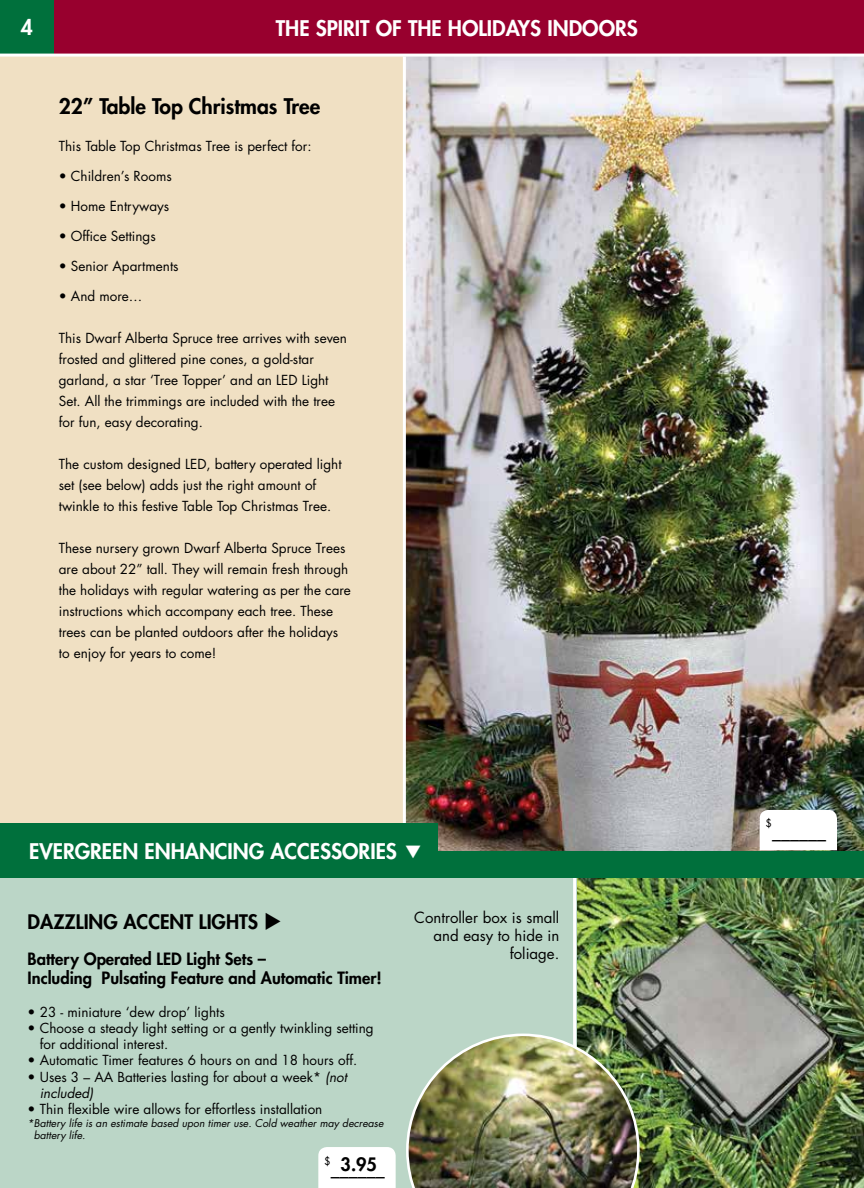
<style>
.page{position:relative;width:864px;height:1188px;background:#fff}
.page>*{position:absolute;margin:0;border:0;box-sizing:border-box;transform-origin:0 0}
.t1{font:800 21px "Futura";color:#fff}
.t2{font:800 21px "Futura";color:#000}
.t3{font:800 19.5px "Futura";color:#000}
.t4{font:18px "Futura";color:#000}
.t5{font:800 18px "Futura";color:#000}
.t6{font:800 16.5px/19.8px "Futura";color:#000}
.t7{font:15px/18px "Futura";color:#000;text-align:right}
.t8{font:13.5px/21px "Futura";color:#000}
.t9{font:italic 10.5px/12.6px "Futura";color:#000}
.t10{font:10.5px "Futura";color:#000}
.s1{font-style:italic}
</style>
<div class="page">
<div style="left:0;top:54px;width:410px;height:779px;background:#f0e0c3"></div>
<img style="left:406px;top:57px;width:458px;height:794px">
<hr style="left:403px;top:57px;width:3px;height:799px;background:#fff">
<div style="left:0;top:0;width:54px;height:54px;background:#00703c"></div>
<div style="left:54px;top:0;width:810px;height:54px;background:#98002e"></div>
<hr style="left:0;top:54px;width:864px;height:3px;background:#fff">
<img style="left:576px;top:878px;width:288px;height:310px">
<div style="left:0;top:824px;width:437px;height:65px;background:#00703c"></div>
<div style="left:0;top:878px;width:576px;height:310px;background:#bbd6c7"></div>
<hr style="left:573px;top:872px;width:3px;height:316px;background:#fff">
<img style="left:406px;top:1034px;width:234px;height:154px">
<div style="left:318px;top:1147px;width:78px;height:41px;background:#fff"></div>
<svg style="left:760px;top:810px;width:77px;height:40px"></svg>
<div style="left:0;top:851px;width:864px;height:27px;background:#00703c"></div>
<h1 class="t1" style="left:21px;top:13px;width:14px">4</h1>
<h1 class="t1" style="left:276px;top:14px;width:364px">THE SPIRIT OF THE HOLIDAYS INDOORS</h1>
<h1 class="t2" style="left:59px;top:92px;width:263px">22” Table Top Christmas Tree</h1>
<p class="t8" style="left:59px;top:135px;width:254px">This Table Top Christmas Tree is perfect for:</p>
<p class="t8" style="left:59px;top:165px;width:115px">• Children’s Rooms</p>
<p class="t8" style="left:59px;top:195px;width:112px">• Home Entryways</p>
<p class="t8" style="left:59px;top:225px;width:98px">• Office Settings</p>
<p class="t8" style="left:59px;top:255px;width:121px">• Senior Apartments</p>
<p class="t8" style="left:59px;top:285px;width:85px">• And more…</p>
<p class="t8" style="left:59px;top:327px;width:290px">This Dwarf Alberta Spruce tree arrives with seven frosted and glittered pine cones, a gold-star garland, a star ‘Tree Topper’ and an LED Light Set. All the trimmings are included with the tree for fun, easy decorating.</p>
<p class="t8" style="left:59px;top:453px;width:284px">The custom designed LED, battery operated light set (see below) adds just the right amount of twinkle to this festive Table Top Christmas Tree.</p>
<p class="t8" style="left:59px;top:538px;width:294px">These nursery grown Dwarf Alberta Spruce Trees are about 22” tall. They will remain fresh through the holidays with regular watering as per the care instructions which accompany each tree. These trees can be planted outdoors after the holidays to enjoy for years to come!</p>
<h1 class="t1" style="left:29px;top:837px;width:394px">EVERGREEN ENHANCING ACCESSORIES ▼</h1>
<h2 class="t3" style="left:28px;top:908px;width:232px">DAZZLING ACCENT LIGHTS</h2>
<p class="t6" style="left:28px;top:948px;width:356px">Battery Operated LED Light Sets –<br>Including Pulsating Feature and Automatic Timer!</p>
<p class="t8" style="left:28px;top:1001px;width:199px">• 23 - miniature ‘dew drop’ lights</p>
<p class="t8" style="left:40px;top:1020px;width:336px;line-height:16.2px;text-indent:-12px">• Choose a steady light setting or a gently twinkling setting for additional interest.</p>
<p class="t8" style="left:28px;top:1050px;width:331px">• Automatic Timer features 6 hours on and 18 hours off.</p>
<p class="t8" style="left:40px;top:1068px;width:309px;line-height:16.2px;text-indent:-12px">• Uses 3 – AA Batteries lasting for about a week* <span class="s1">(not included)</span></p>
<p class="t8" style="left:28px;top:1098px;width:296px">• Thin flexible wire allows for effortless installation</p>
<p class="t9" style="left:34px;top:1116px;width:351px;text-indent:-6px">*Battery life is an estimate based upon timer use. Cold weather may decrease battery life.</p>
<p class="t10" style="left:324px;top:1153px;width:8px">$</p>
<h3 class="t5" style="left:341px;top:1153px;width:38px">3.95</h3>
<h3 class="t4" style="left:331px;top:1156px;width:55px">______</h3>
<p class="t7" style="left:414px;top:909px;width:147px">Controller box is small and easy to hide in foliage.</p>
<p class="t10" style="left:765px;top:816px;width:8px">$</p>
<h3 class="t4" style="left:772px;top:819px;width:55px">______</h3>
</div>
